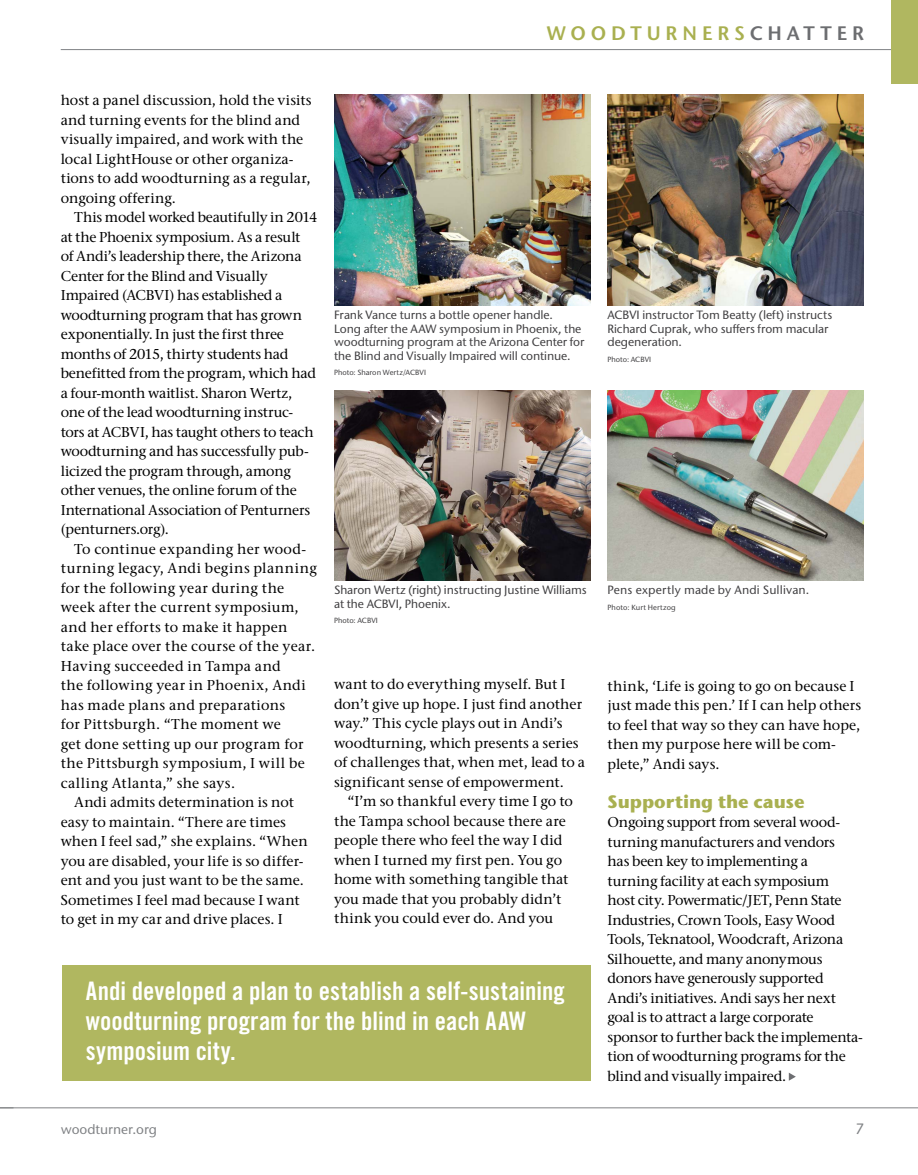
<style>
.page{position:relative;width:918px;height:1175px;background:#fff}
.page>*{position:absolute;margin:0;border:0;box-sizing:border-box;transform-origin:0 0}
.t1{font:25.5px/30px "Trade Gothic Bold Cond Twenty";color:#fff}
.t2{font:600 19.5px "Stone Sans ITC Pro";letter-spacing:.25em;color:#a9b050}
.t3{font:700 18px "Stone Sans ITC Pro";letter-spacing:-.005em;color:#a9b050}
.t4{font:500 15px "Stone Sans ITC Pro";color:#808285}
.t5{font:500 14.25px/19.5px "Stone Serif ITC Pro";color:#000}
.t6{font:500 14.25px "Stone Serif ITC Pro";letter-spacing:.02em;color:#000}
.t7{font:500 14.25px "Stone Serif ITC Pro";letter-spacing:.03em;color:#000}
.t8{font:500 14.25px "Stone Serif ITC Pro";letter-spacing:.025em;color:#000}
.t9{font:500 14.25px "Stone Serif ITC Pro";letter-spacing:.035em;color:#000}
.t10{font:500 13.5px "Stone Sans ITC Pro";color:#808285}
.t11{font:500 12px/13.5px "Stone Sans ITC Pro";letter-spacing:-.005em;color:#414042}
.t12{font:500 12px "Stone Sans ITC Pro";letter-spacing:.015em;color:#414042}
.t13{font:500 7.5px "Stone Sans ITC Pro";color:#414042}
.s1{color:#6d6e71}
</style>
<div class="page">
<hr style="left:0;top:1107px;width:918px;height:1px;background:#808285">
<hr style="left:61px;top:49px;width:857px;height:1px;background:#808285">
<div style="left:891px;top:0;width:27px;height:84px;background:#b0b760"></div>
<svg style="left:0;top:1107px;width:14px;height:1px"></svg>
<img style="left:608px;top:391px;width:256px;height:189px">
<svg style="left:789px;top:1073px;width:7px;height:7px"></svg>
<img style="left:334px;top:95px;width:257px;height:210px">
<img style="left:334px;top:391px;width:257px;height:189px">
<img style="left:608px;top:95px;width:256px;height:210px">
<div style="left:62px;top:965px;width:529px;height:115px;background:#b0b760"></div>
<h2 class="t2" style="left:547px;top:21px;width:319px">WOODTURNERS<span class="s1">CHATTER</span></h2>
<p class="t5" style="left:61px;top:90px;width:252px">host a panel discussion, hold the visits and turning events for the blind and visually impaired, and work with the local LightHouse or other organiza&shy;tions to add woodturning as a regular, ongoing offering.</p>
<p class="t5" style="left:61px;top:207px;width:258px;text-indent:13px">This model worked beautifully in 2014 at the Phoenix symposium. As a result<br>of Andi’s leadership there, the Arizona Center for the Blind and Visually Impaired (ACBVI) has established a woodturning program that has grown exponentially. In just the first three months of 2015, thirty students had benefitted from the program, which had a four-month waitlist. Sharon Wertz, one of the lead woodturning instruc&shy;tors at ACBVI, has taught others to teach woodturning and has successfully pub&shy;licized the program through, among other venues, the online forum of the International Association of Penturners (penturners.org).</p>
<p class="t6" style="left:74px;top:540px;width:233px">To continue expanding her wood-</p>
<p class="t9" style="left:61px;top:559px;width:258px">turning legacy, Andi begins planning</p>
<p class="t6" style="left:61px;top:579px;width:225px">for the following year during the</p>
<p class="t7" style="left:61px;top:598px;width:239px">week after the current symposium,</p>
<p class="t8" style="left:61px;top:618px;width:228px">and her efforts to make it happen</p>
<p class="t6" style="left:61px;top:637px;width:256px">take place over the course of the year.</p>
<p class="t8" style="left:61px;top:657px;width:222px">Having succeeded in Tampa and</p>
<p class="t7" style="left:61px;top:676px;width:247px">the following year in Phoenix, Andi</p>
<p class="t6" style="left:61px;top:696px;width:226px">has made plans and preparations</p>
<p class="t5" style="left:61px;top:714px;width:222px">for Pittsburgh. “The moment we</p>
<p class="t6" style="left:61px;top:735px;width:244px">get done setting up our program for</p>
<p class="t7" style="left:61px;top:754px;width:246px">the Pittsburgh symposium, I will be</p>
<p class="t7" style="left:61px;top:774px;width:176px">calling Atlanta,” she says.</p>
<p class="t5" style="left:74px;top:792px;width:221px">Andi admits determination is not</p>
<p class="t5" style="left:61px;top:812px;width:227px">easy to maintain. “There are times</p>
<p class="t5" style="left:61px;top:831px;width:249px">when I feel sad,” she explains. “When</p>
<p class="t5" style="left:61px;top:851px;width:244px">you are disabled, your life is so differ-</p>
<p class="t5" style="left:61px;top:870px;width:245px">ent and you just want to be the same.</p>
<p class="t5" style="left:61px;top:890px;width:241px">Sometimes I feel mad because I want</p>
<p class="t5" style="left:61px;top:909px;width:224px">to get in my car and drive places. I</p>
<p class="t11" style="left:334px;top:308px;width:252px">Frank Vance turns a bottle opener handle.<br>Long after the AAW symposium in Phoenix, the woodturning program at the Arizona Center for the Blind and Visually Impaired will continue.</p>
<p class="t13" style="left:334px;top:368px;width:93px">Photo: Sharon Wertz/ACBVI</p>
<p class="t11" style="left:334px;top:583px;width:254px">Sharon Wertz (right) instructing Justine Williams at the ACBVI, Phoenix.</p>
<p class="t13" style="left:334px;top:616px;width:45px">Photo: ACBVI</p>
<p class="t5" style="left:334px;top:674px;width:253px">want to do everything myself. But I don’t give up hope. I just find another way.” This cycle plays out in Andi’s woodturning, which presents a series of challenges that, when met, lead to a significant sense of empowerment.</p>
<p class="t5" style="left:334px;top:791px;width:240px;text-indent:13px">“I’m so thankful every time I go to the Tampa school because there are people there who feel the way I did when I turned my first pen. You go home with something tangible that you made that you probably didn’t think you could ever do. And you</p>
<h1 class="t1" style="left:86px;top:975px;width:480px">Andi developed a plan to establish a self-sustaining woodturning program for the blind in each AAW symposium city.</h1>
<p class="t11" style="left:608px;top:308px;width:226px">ACBVI instructor Tom Beatty (left) instructs<br>Richard Cuprak, who suffers from macular degeneration.</p>
<p class="t13" style="left:608px;top:355px;width:45px">Photo: ACBVI</p>
<p class="t12" style="left:608px;top:582px;width:203px">Pens expertly made by Andi Sullivan.</p>
<p class="t13" style="left:608px;top:602px;width:70px">Photo: Kurt Hertzog</p>
<p class="t5" style="left:607px;top:676px;width:255px">think, ‘Life is going to go on because I just made this pen.’ If I can help others to feel that way so they can have hope, then my purpose here will be com&shy;plete,” Andi says.</p>
<p class="t3" style="left:608px;top:789px;width:199px">Supporting the cause</p>
<p class="t5" style="left:608px;top:812px;width:257px">Ongoing support from several wood&shy;turning manufacturers and vendors<br>has been key to implementing a<br>turning facility at each symposium<br>host city. Powermatic/JET, Penn State Industries, Crown Tools, Easy Wood Tools, Teknatool, Woodcraft, Arizona Silhouette, and many anonymous donors have generously supported Andi’s initiatives. Andi says her next goal is to attract a large corporate sponsor to further back the implementa&shy;tion of woodturning programs for the blind and visually impaired.</p>
<p class="t10" style="left:61px;top:1120px;width:98px">woodturner.org</p>
<p class="t4" style="left:855px;top:1119px;width:10px">7</p>
</div>
